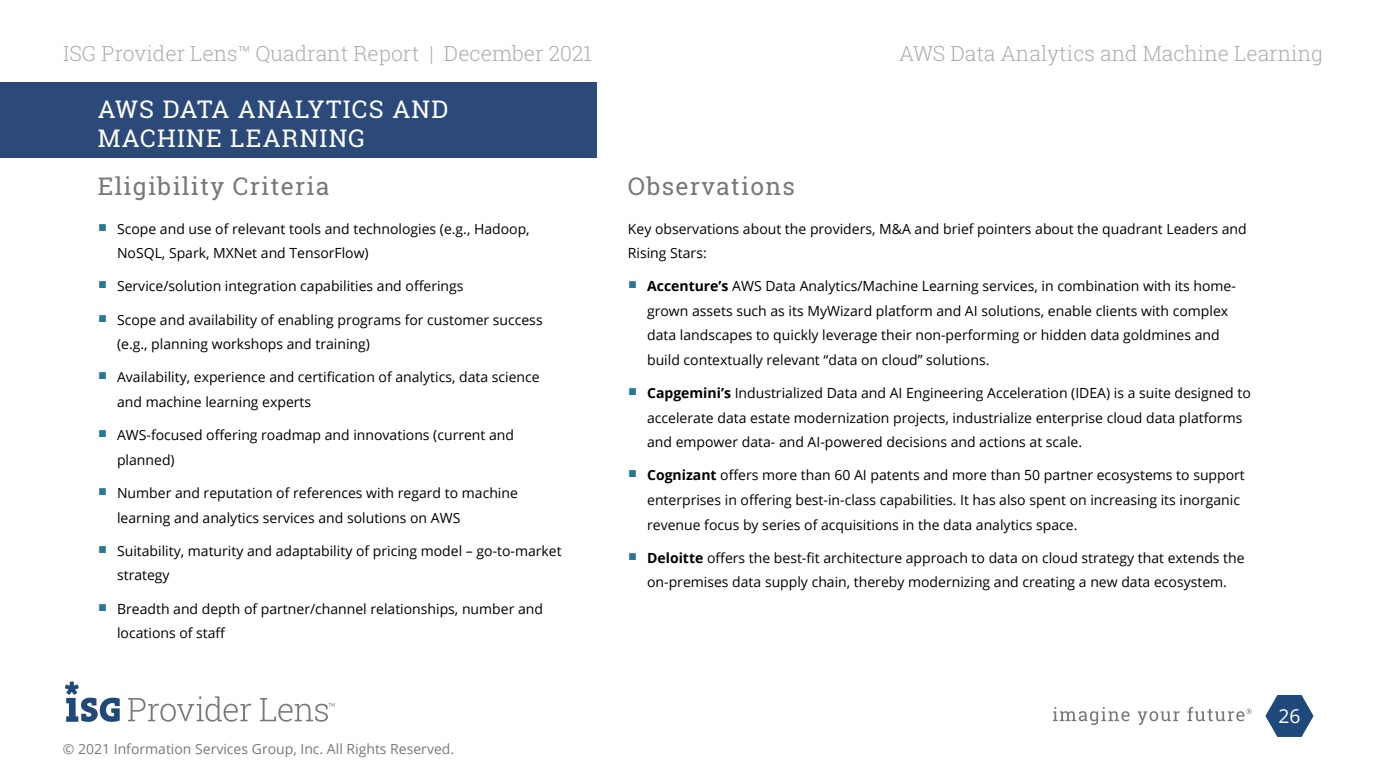
<style>
.page{position:relative;width:1386px;height:780px;background:#fff}
.page>*{position:absolute;margin:0;border:0;box-sizing:border-box;transform-origin:0 0}
.Section_Title_Midtex{font:24.5px/29.8px "Roboto Slab";letter-spacing:.05em;color:#fff}
.Section_Title_Midtex-2{font:24.5px "Roboto Slab";letter-spacing:.05em;color:#76797a}
.t1{font:300 21px "Roboto Slab";color:#abadb0}
.t2{font:19.25px "Open Sans";color:#fff}
.Body_Copy{font:14px/24.5px "Open Sans";color:#000}
.Report_Cover_Title{font:14px "Open Sans";color:#76797a}
.s1{font-weight:700}
</style>
<div class="page">
<svg style="left:1266px;top:695px;width:47px;height:42px"></svg>
<svg style="left:128px;top:696px;width:123px;height:25px"></svg>
<svg style="left:260px;top:698px;width:75px;height:23px"></svg>
<svg style="left:65px;top:681px;width:55px;height:41px"></svg>
<div style="left:0;top:82px;width:596px;height:76px;background:#2b4a79"></div>
<svg style="left:1053px;top:707px;width:77px;height:18px"></svg>
<svg style="left:1138px;top:711px;width:42px;height:14px"></svg>
<svg style="left:1187px;top:707px;width:65px;height:14px"></svg>
<p class="t1" style="left:63px;top:39px;width:530px">ISG Provider Lens™ Quadrant Report | December 2021</p>
<p class="Section_Title_Midtex" style="left:98px;top:94px;width:352px">AWS DATA ANALYTICS AND<br>MACHINE LEARNING</p>
<p class="Section_Title_Midtex-2" style="left:98px;top:169px;width:233px">Eligibility Criteria</p>
<p class="Body_Copy" style="left:117px;top:216px;width:414px">Scope and use of relevant tools and technologies (e.g., Hadoop,<br>NoSQL, Spark, MXNet and TensorFlow)</p>
<p class="Body_Copy" style="left:117px;top:274px;width:348px">Service/solution integration capabilities and offerings</p>
<p class="Body_Copy" style="left:117px;top:307px;width:427px">Scope and availability of enabling programs for customer success (e.g., planning workshops and training)</p>
<p class="Body_Copy" style="left:117px;top:365px;width:424px">Availability, experience and certification of analytics, data science and machine learning experts</p>
<p class="Body_Copy" style="left:117px;top:422px;width:399px">AWS-focused offering roadmap and innovations (current and planned)</p>
<p class="Body_Copy" style="left:117px;top:480px;width:402px">Number and reputation of references with regard to machine learning and analytics services and solutions on AWS</p>
<p class="Body_Copy" style="left:117px;top:538px;width:446px">Suitability, maturity and adaptability of pricing model – go-to-market strategy</p>
<p class="Body_Copy" style="left:117px;top:596px;width:427px">Breadth and depth of partner/channel relationships, number and locations of staff</p>
<p class="Report_Cover_Title" style="left:63px;top:739px;width:393px">© 2021 Information Services Group, Inc. All Rights Reserved.</p>
<p class="Section_Title_Midtex-2" style="left:628px;top:169px;width:169px">Observations</p>
<p class="t1" style="left:899px;top:39px;width:425px">AWS Data Analytics and Machine Learning</p>
<p class="Body_Copy" style="left:628px;top:216px;width:620px">Key observations about the providers, M&amp;A and brief pointers about the quadrant Leaders and<br>Rising Stars:</p>
<p class="Body_Copy" style="left:647px;top:274px;width:590px"><span class="s1">Accenture’s</span> AWS Data Analytics/Machine Learning services, in combination with its home&shy;grown assets such as its MyWizard platform and AI solutions, enable clients with complex data landscapes to quickly leverage their non-performing or hidden data goldmines and build contextually relevant “data on cloud” solutions.</p>
<p class="Body_Copy" style="left:647px;top:380px;width:605px"><span class="s1">Capgemini’s</span> Industrialized Data and AI Engineering Acceleration (IDEA) is a suite designed to accelerate data estate modernization projects, industrialize enterprise cloud data platforms and empower data- and AI-powered decisions and actions at scale.</p>
<p class="Body_Copy" style="left:647px;top:463px;width:599px"><span class="s1">Cognizant</span> offers more than 60 AI patents and more than 50 partner ecosystems to support enterprises in offering best-in-class capabilities. It has also spent on increasing its inorganic revenue focus by series of acquisitions in the data analytics space.</p>
<p class="Body_Copy" style="left:647px;top:545px;width:599px"><span class="s1">Deloitte</span> offers the best-fit architecture approach to data on cloud strategy that extends the on-premises data supply chain, thereby modernizing and creating a new data ecosystem.</p>
<p class="t2" style="left:1279px;top:701px;width:24px">26</p>
</div>
